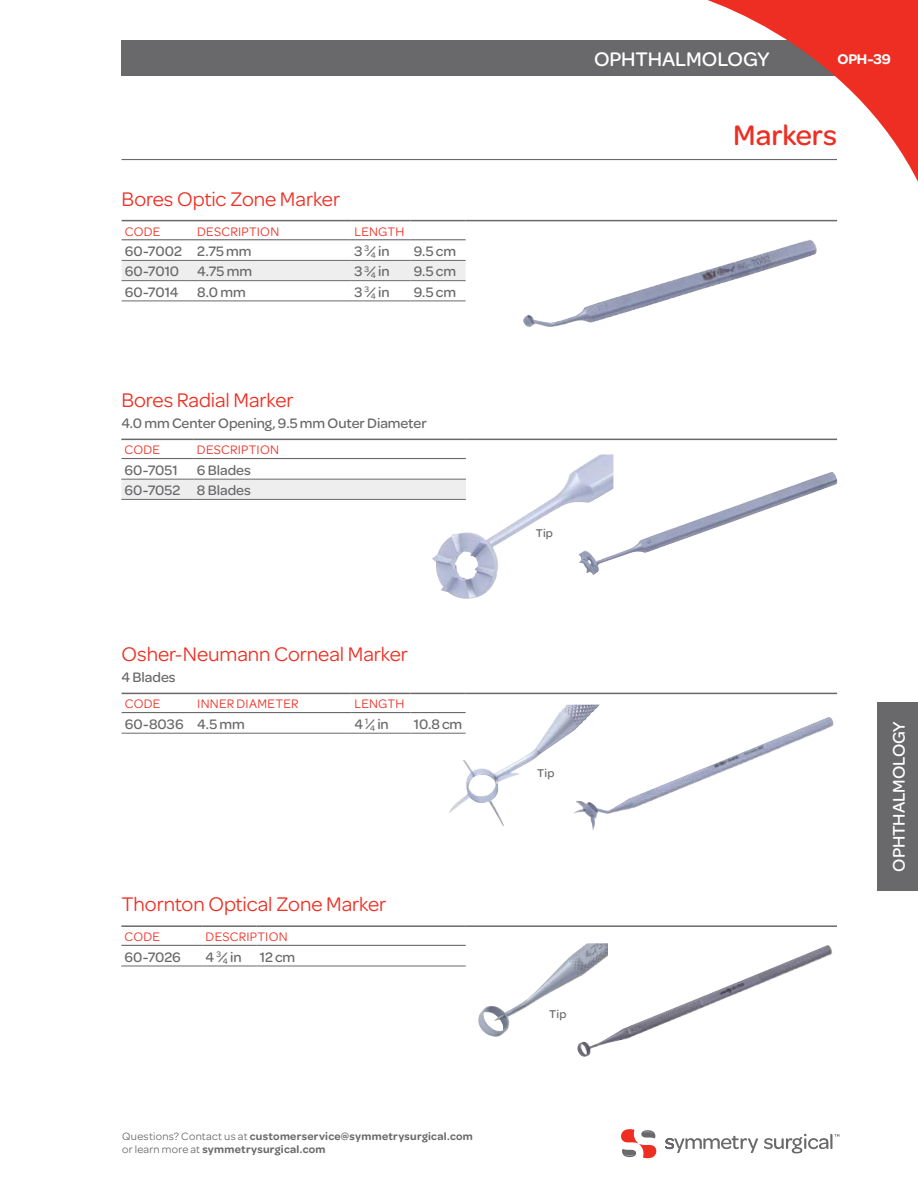
<style>
.page{position:relative;width:918px;height:1188px;background:#fff}
.page>*{position:absolute;margin:0;border:0;box-sizing:border-box;transform-origin:0 0}
.t1{font:500 30px "Omnes";letter-spacing:-.005em;color:#ee2e22}
.t2{font:21px "Omnes";letter-spacing:-.005em;color:#ee2e22}
.t3{font:500 21px "Omnes";letter-spacing:-.005em;color:#fff}
.t4{font:500 18px "Omnes";letter-spacing:-.005em;color:#fff}
.t5{font:600 15px "Omnes";color:#fff}
.t6{font:500 14.7px/20.2px "Omnes";color:#69696c;text-align:right}
.t7{font:13.2px "Omnes";letter-spacing:.02em;color:#ee2e22}
.t8{font:500 12px "Omnes";letter-spacing:.01em;color:#69696c}
.t9{font:600 11.25px/13.5px "Omnes";letter-spacing:.025em;color:#69696c}
.s1{font-weight:400}
</style>
<div class="page">
<div style="left:878px;top:702px;width:40px;height:189px;background:#69696c"></div>
<div style="left:121px;top:41px;width:756px;height:35px;background:#69696c"></div>
<svg style="left:653px;top:0;width:265px;height:182px"></svg>
<svg style="left:665px;top:1134px;width:174px;height:19px"></svg>
<svg style="left:621px;top:1129px;width:35px;height:29px"></svg>
<img style="left:449px;top:705px;width:151px;height:122px">
<hr style="left:122px;top:159px;width:715px;height:1px;background:#69696c">
<hr style="left:122px;top:693px;width:72px;height:1px;background:#69696c">
<hr style="left:194px;top:693px;width:157px;height:1px;background:#69696c">
<hr style="left:351px;top:693px;width:60px;height:1px;background:#69696c">
<hr style="left:411px;top:693px;width:55px;height:1px;background:#69696c">
<hr style="left:466px;top:693px;width:371px;height:1px;background:#69696c">
<hr style="left:122px;top:712px;width:72px;height:1px;background:#69696c">
<hr style="left:194px;top:712px;width:157px;height:1px;background:#69696c">
<hr style="left:351px;top:712px;width:60px;height:1px;background:#69696c">
<hr style="left:411px;top:712px;width:55px;height:1px;background:#69696c">
<hr style="left:122px;top:733px;width:72px;height:1px;background:#69696c">
<hr style="left:194px;top:733px;width:157px;height:1px;background:#69696c">
<hr style="left:351px;top:733px;width:60px;height:1px;background:#69696c">
<hr style="left:411px;top:733px;width:55px;height:1px;background:#69696c">
<div style="left:122px;top:261px;width:344px;height:19px;background:#eeeeef"></div>
<hr style="left:122px;top:220px;width:72px;height:1px;background:#69696c">
<hr style="left:194px;top:220px;width:157px;height:1px;background:#69696c">
<hr style="left:351px;top:220px;width:60px;height:1px;background:#69696c">
<hr style="left:411px;top:220px;width:55px;height:1px;background:#69696c">
<hr style="left:466px;top:220px;width:371px;height:1px;background:#69696c">
<hr style="left:122px;top:239px;width:72px;height:1px;background:#69696c">
<hr style="left:194px;top:239px;width:157px;height:1px;background:#69696c">
<hr style="left:351px;top:239px;width:60px;height:1px;background:#69696c">
<hr style="left:411px;top:239px;width:55px;height:1px;background:#69696c">
<hr style="left:122px;top:260px;width:72px;height:1px;background:#69696c">
<hr style="left:194px;top:260px;width:157px;height:1px;background:#69696c">
<hr style="left:351px;top:260px;width:60px;height:1px;background:#69696c">
<hr style="left:411px;top:260px;width:55px;height:1px;background:#69696c">
<hr style="left:122px;top:280px;width:72px;height:1px;background:#69696c">
<hr style="left:194px;top:280px;width:157px;height:1px;background:#69696c">
<hr style="left:351px;top:280px;width:60px;height:1px;background:#69696c">
<hr style="left:411px;top:280px;width:55px;height:1px;background:#69696c">
<hr style="left:122px;top:301px;width:72px;height:1px;background:#69696c">
<hr style="left:194px;top:301px;width:157px;height:1px;background:#69696c">
<hr style="left:351px;top:301px;width:60px;height:1px;background:#69696c">
<hr style="left:411px;top:301px;width:55px;height:1px;background:#69696c">
<div style="left:121px;top:480px;width:311px;height:19px;background:#eeeeef"></div>
<hr style="left:121px;top:439px;width:73px;height:1px;background:#69696c">
<hr style="left:194px;top:439px;width:272px;height:1px;background:#69696c">
<hr style="left:466px;top:439px;width:371px;height:1px;background:#69696c">
<hr style="left:121px;top:458px;width:73px;height:1px;background:#69696c">
<hr style="left:194px;top:458px;width:272px;height:1px;background:#69696c">
<hr style="left:121px;top:479px;width:73px;height:1px;background:#69696c">
<hr style="left:194px;top:479px;width:272px;height:1px;background:#69696c">
<hr style="left:121px;top:499px;width:73px;height:1px;background:#69696c">
<hr style="left:194px;top:499px;width:272px;height:1px;background:#69696c">
<img style="left:523px;top:240px;width:294px;height:87px">
<img style="left:613px;top:472px;width:224px;height:87px">
<img style="left:432px;top:454px;width:181px;height:145px">
<img style="left:702px;top:718px;width:125px;height:51px">
<hr style="left:121px;top:925px;width:81px;height:2px;background:#69696c">
<hr style="left:202px;top:925px;width:55px;height:2px;background:#69696c">
<hr style="left:256px;top:925px;width:210px;height:2px;background:#69696c">
<hr style="left:466px;top:925px;width:371px;height:2px;background:#69696c">
<hr style="left:121px;top:945px;width:81px;height:1px;background:#69696c">
<hr style="left:202px;top:945px;width:55px;height:1px;background:#69696c">
<hr style="left:256px;top:945px;width:210px;height:1px;background:#69696c">
<hr style="left:121px;top:966px;width:81px;height:1px;background:#69696c">
<hr style="left:202px;top:966px;width:55px;height:1px;background:#69696c">
<hr style="left:256px;top:966px;width:210px;height:1px;background:#69696c">
<img style="left:758px;top:945px;width:69px;height:29px">
<img style="left:478px;top:943px;width:130px;height:94px">
<h2 class="t2" style="left:122px;top:187px;width:220px">Bores Optic Zone Marker</h2>
<p class="t7" style="left:125px;top:224px;width:37px">CODE</p>
<p class="t7" style="left:197px;top:224px;width:84px">DESCRIPTION</p>
<p class="t7" style="left:354px;top:224px;width:51px">LENGTH</p>
<p class="t6" style="left:125px;top:241px;width:128px">60-7002 2.75 mm</p>
<p class="t6" style="left:354px;top:241px;width:37px">3 <sup>3</sup>⁄<sub>4</sub> i n</p>
<p class="t6" style="left:414px;top:241px;width:44px">9.5 cm</p>
<p class="t6" style="left:125px;top:261px;width:129px">60-7010 4.75 mm</p>
<p class="t6" style="left:354px;top:261px;width:37px">3 <sup>3</sup>⁄<sub>4</sub> i n</p>
<p class="t6" style="left:414px;top:261px;width:44px">9.5 cm</p>
<p class="t6" style="left:125px;top:282px;width:55px">60-7014</p>
<p class="t6" style="left:197px;top:282px;width:50px">8.0 mm</p>
<p class="t6" style="left:354px;top:282px;width:37px">3 <sup>3</sup>⁄<sub>4</sub> i n</p>
<p class="t6" style="left:414px;top:282px;width:44px">9.5 cm</p>
<h2 class="t2" style="left:121px;top:388px;width:174px">Bores Radial Marker</h2>
<p class="t6" style="left:121px;top:413px;width:307px">4.0 mm Center Opening, 9.5 mm Outer Diameter</p>
<p class="t7" style="left:125px;top:443px;width:37px">CODE</p>
<p class="t7" style="left:197px;top:443px;width:84px">DESCRIPTION</p>
<p class="t6" style="left:125px;top:460px;width:55px">60-7051</p>
<p class="t6" style="left:125px;top:460px;width:128px">6 Blades<br>60-7052 8 Blades</p>
<h2 class="t2" style="left:122px;top:642px;width:288px">Osher-Neumann Corneal Marker</h2>
<p class="t6" style="left:122px;top:667px;width:56px">4 Blades</p>
<p class="t7" style="left:125px;top:697px;width:37px">CODE</p>
<p class="t7" style="left:197px;top:697px;width:103px">INNER DIAMETER</p>
<p class="t7" style="left:354px;top:697px;width:51px">LENGTH</p>
<p class="t6" style="left:125px;top:714px;width:121px">60-8036 4.5 mm</p>
<p class="t6" style="left:354px;top:714px;width:36px">4 <sup>1</sup>⁄<sub>4</sub> i n</p>
<p class="t6" style="left:414px;top:714px;width:50px">10.8 cm</p>
<h2 class="t2" style="left:121px;top:893px;width:266px">Thornton Optical Zone Marker</h2>
<p class="t7" style="left:125px;top:929px;width:37px">CODE</p>
<p class="t7" style="left:206px;top:929px;width:84px">DESCRIPTION</p>
<p class="t6" style="left:125px;top:947px;width:58px">60-7026</p>
<p class="t6" style="left:206px;top:947px;width:91px">4 <sup>3</sup>⁄<sub>4</sub> in 12 cm</p>
<p class="t9" style="left:122px;top:1129px;width:352px"><span class="s1">Questions? Contact us at</span> customerservice@symmetrysurgical.com <span class="s1">or learn more at</span> symmetrysurgical.com</p>
<h2 class="t3" style="left:594px;top:48px;width:177px">OPHTHALMOLOGY</h2>
<p class="t5" style="left:837px;top:51px;width:55px">OPH-39</p>
<h1 class="t1" style="left:733px;top:119px;width:105px">Markers</h1>
<p class="t8" style="left:536px;top:527px;width:19px">Tip</p>
<p class="t8" style="left:537px;top:766px;width:19px">Tip</p>
<p class="t8" style="left:549px;top:1007px;width:19px">Tip</p>
<p class="t4" style="left:889px;top:872px;width:152px;rotate:-90deg">OPHTHALMOLOGY</p>
</div>
